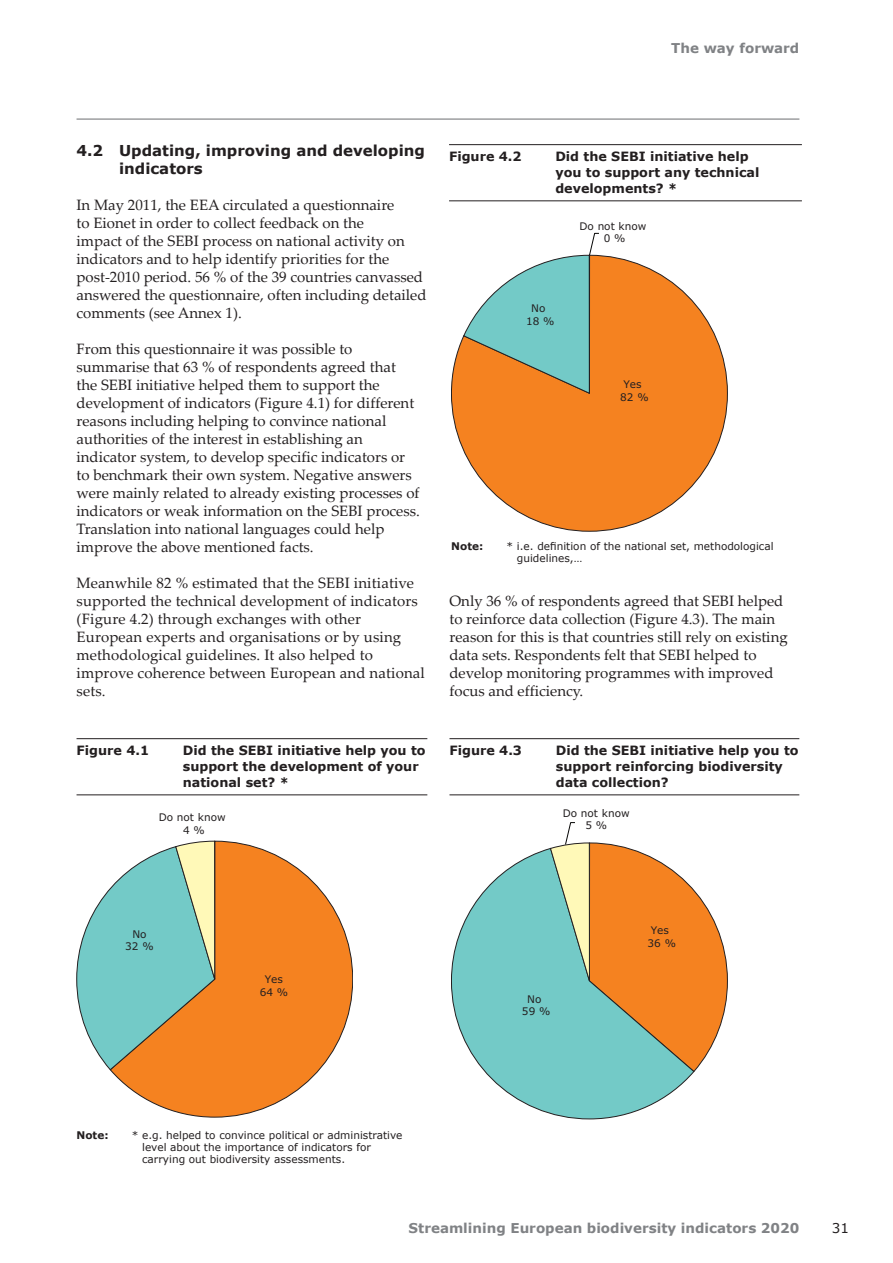
<style>
.page{position:relative;width:893px;height:1263px;background:#fff}
.page>*{position:absolute;margin:0;border:0;box-sizing:border-box;transform-origin:0 0}
.Body_Text{font:15px/18px "Palatino Linotype";color:#231f20}
.Heading_2{font:700 15px/18px "Verdana";color:#231f20}
.t1{font:700 13.5px "Verdana";color:#808285}
.t2{font:13.5px "Verdana";color:#231f20}
.Figure_Title{font:700 12.75px/15.8px "Verdana";color:#231f20}
.Note_Source{font:10.5px/12.6px "Verdana";color:#231f20;text-align:center}
.Note_Source-2{font:700 10.5px "Verdana";color:#231f20}
</style>
<div class="page">
<hr style="left:77px;top:119px;width:722px;height:1px;background:#6c6d70">
<hr style="left:77px;top:738px;width:350px;height:1px;background:#231f20">
<hr style="left:77px;top:795px;width:350px;height:1px;background:#231f20">
<svg style="left:110px;top:841px;width:243px;height:276px"></svg>
<svg style="left:77px;top:841px;width:138px;height:229px;background:#a5c7b1"></svg>
<hr style="left:449px;top:144px;width:353px;height:1px;background:#231f20">
<hr style="left:449px;top:201px;width:353px;height:1px;background:#231f20">
<svg style="left:451px;top:255px;width:277px;height:276px"></svg>
<svg style="left:463px;top:233px;width:137px;height:161px"></svg>
<hr style="left:449px;top:738px;width:350px;height:1px;background:#231f20">
<hr style="left:449px;top:795px;width:350px;height:1px;background:#231f20">
<svg style="left:451px;top:848px;width:243px;height:271px"></svg>
<svg style="left:550px;top:822px;width:178px;height:250px"></svg>
<p class="t1" style="left:671px;top:40px;width:130px">The way forward</p>
<p class="Heading_2" style="left:119px;top:141px;width:307px;text-indent:-43px">4.2 Updating, improving and developing indicators</p>
<p class="Body_Text" style="left:77px;top:195px;width:352px">In May 2011, the EEA circulated a questionnaire<br>to Eionet in order to collect feedback on the<br>impact of the SEBI process on national activity on indicators and to help identify priorities for the post-2010 period. 56 % of the 39 countries canvassed answered the questionnaire, often including detailed comments (see Annex 1).</p>
<p class="Body_Text" style="left:77px;top:339px;width:345px">From this questionnaire it was possible to summarise that 63 % of respondents agreed that the SEBI initiative helped them to support the development of indicators (Figure 4.1) for different reasons including helping to convince national authorities of the interest in establishing an indicator system, to develop specific indicators or to benchmark their own system. Negative answers were mainly related to already existing processes of indicators or weak information on the SEBI process.<br>Translation into national languages could help improve the above mentioned facts.</p>
<p class="Body_Text" style="left:77px;top:573px;width:350px">Meanwhile 82 % estimated that the SEBI initiative supported the technical development of indicators (Figure 4.2) through exchanges with other European experts and organisations or by using methodological guidelines. It also helped to improve coherence between European and national sets.</p>
<p class="Figure_Title" style="left:77px;top:742px;width:74px">Figure 4.1</p>
<p class="Figure_Title" style="left:183px;top:742px;width:244px">Did the SEBI initiative help you to support the development of your national set? *</p>
<p class="Note_Source" style="left:159px;top:811px;width:68px">Do not know<br>4 %</p>
<p class="Figure_Title" style="left:449px;top:148px;width:74px">Figure 4.2</p>
<p class="Figure_Title" style="left:555px;top:148px;width:206px">Did the SEBI initiative help you to support any technical developments? *</p>
<p class="Note_Source" style="left:526px;top:302px;width:30px">No<br>18 %</p>
<p class="Note_Source" style="left:579px;top:219px;width:68px">Do not know<br>0 %</p>
<p class="Note_Source" style="left:620px;top:378px;width:30px">Yes<br>82 %</p>
<p class="Note_Source-2" style="left:451px;top:540px;width:34px">Note:</p>
<p class="Note_Source" style="left:517px;top:540px;width:258px;line-height:12px;text-align:left;text-indent:-10px">* i.e. definition of the national set, methodological guidelines,…</p>
<p class="Body_Text" style="left:449px;top:591px;width:340px">Only 36 % of respondents agreed that SEBI helped to reinforce data collection (Figure 4.3). The main reason for this is that countries still rely on existing data sets. Respondents felt that SEBI helped to develop monitoring programmes with improved focus and efficiency.</p>
<p class="Figure_Title" style="left:449px;top:742px;width:74px">Figure 4.3</p>
<p class="Figure_Title" style="left:556px;top:742px;width:244px">Did the SEBI initiative help you to support reinforcing biodiversity data collection?</p>
<p class="Note_Source" style="left:563px;top:806px;width:68px">Do not know<br>5 %</p>
<p class="Note_Source" style="left:125px;top:927px;width:30px">No<br>32 %</p>
<p class="Note_Source" style="left:260px;top:973px;width:30px">Yes<br>64 %</p>
<p class="Note_Source" style="left:522px;top:992px;width:30px">No<br>59 %</p>
<p class="Note_Source" style="left:648px;top:923px;width:30px">Yes<br>36 %</p>
<p class="Note_Source-2" style="left:77px;top:1129px;width:34px">Note:</p>
<p class="Note_Source" style="left:142px;top:1129px;width:262px;line-height:12px;text-align:left;text-indent:-10px">* e.g. helped to convince political or administrative level about the importance of indicators for carrying out biodiversity assessments.</p>
<p class="t1" style="left:409px;top:1219px;width:392px">Streamlining European biodiversity indicators 2020</p>
<p class="t2" style="left:832px;top:1219px;width:19px">31</p>
</div>
